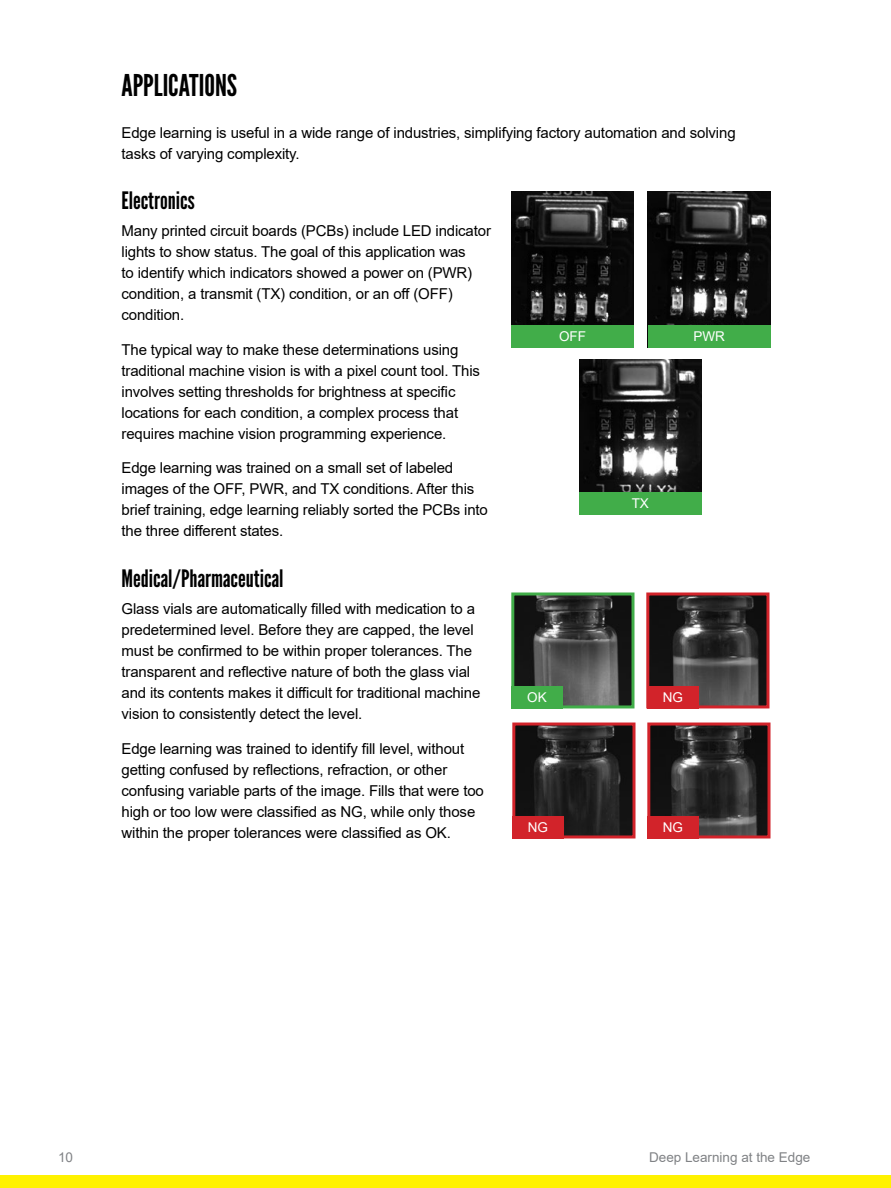
<style>
.page{position:relative;width:891px;height:1188px;background:#fff}
.page>*{position:absolute;margin:0;border:0;box-sizing:border-box;transform-origin:0 0}
.t1{font:30px "League Gothic";color:#000}
.t2{font:24px "League Gothic";color:#000}
.t3{font:15px/21px "Arial";letter-spacing:-.01em;color:#000}
.t4{font:13.5px "Arial";color:#808285}
.t5{font:13.5px "Arial";letter-spacing:-.01em;color:#fff}
</style>
<div class="page">
<img style="left:515px;top:596px;width:115px;height:108px">
<div style="left:511px;top:592px;width:123px;height:116px;border:3px solid #41ad49"></div>
<img style="left:650px;top:596px;width:116px;height:108px">
<div style="left:646px;top:592px;width:124px;height:116px;border:3px solid #d2232a"></div>
<img style="left:516px;top:727px;width:116px;height:107px">
<div style="left:512px;top:723px;width:124px;height:115px;border:3px solid #d2232a"></div>
<img style="left:651px;top:727px;width:116px;height:107px">
<div style="left:647px;top:723px;width:124px;height:115px;border:3px solid #d2232a"></div>
<div style="left:511px;top:686px;width:52px;height:22px;background:#41ad49"></div>
<div style="left:647px;top:686px;width:52px;height:22px;background:#d2232a"></div>
<div style="left:512px;top:816px;width:52px;height:22px;background:#d2232a"></div>
<div style="left:647px;top:816px;width:52px;height:22px;background:#d2232a"></div>
<img style="left:511px;top:191px;width:123px;height:134px">
<img style="left:648px;top:191px;width:123px;height:134px">
<img style="left:579px;top:359px;width:123px;height:133px">
<div style="left:511px;top:325px;width:123px;height:22px;background:#41ad49"></div>
<div style="left:648px;top:325px;width:123px;height:22px;background:#41ad49"></div>
<div style="left:579px;top:492px;width:123px;height:22px;background:#41ad49"></div>
<div style="left:0;top:1175px;width:891px;height:13px;background:#fff200"></div>
<h1 class="t1" style="left:122px;top:68px;width:117px">APPLICATIONS</h1>
<p class="t3" style="left:122px;top:122px;width:616px">Edge learning is useful in a wide range of industries, simplifying factory automation and solving tasks of varying complexity.</p>
<h2 class="t2" style="left:122px;top:186px;width:75px">Electronics</h2>
<p class="t3" style="left:122px;top:221px;width:371px">Many printed circuit boards (PCBs) include LED indicator lights to show status. The goal of this application was<br>to identify which indicators showed a power on (PWR) condition, a transmit (TX) condition, or an off (OFF) condition.</p>
<p class="t3" style="left:122px;top:339px;width:360px">The typical way to make these determinations using traditional machine vision is with a pixel count tool. This involves setting thresholds for brightness at specific locations for each condition, a complex process that requires machine vision programming experience.</p>
<p class="t3" style="left:122px;top:458px;width:368px">Edge learning was trained on a small set of labeled images of the OFF, PWR, and TX conditions. After this brief training, edge learning reliably sorted the PCBs into the three different states.</p>
<h2 class="t2" style="left:122px;top:564px;width:164px">Medical/Pharmaceutical</h2>
<p class="t3" style="left:122px;top:599px;width:360px">Glass vials are automatically filled with medication to a predetermined level. Before they are capped, the level must be confirmed to be within proper tolerances. The transparent and reflective nature of both the glass vial and its contents makes it difficult for traditional machine vision to consistently detect the level.</p>
<p class="t3" style="left:122px;top:738px;width:364px">Edge learning was trained to identify fill level, without getting confused by reflections, refraction, or other confusing variable parts of the image. Fills that were too high or too low were classified as NG, while only those within the proper tolerances were classified as OK.</p>
<p class="t5" style="left:559px;top:327px;width:28px">OFF</p>
<p class="t5" style="left:694px;top:327px;width:33px">PWR</p>
<p class="t5" style="left:632px;top:494px;width:19px">TX</p>
<p class="t5" style="left:527px;top:688px;width:21px">OK</p>
<p class="t5" style="left:663px;top:688px;width:22px">NG</p>
<p class="t5" style="left:528px;top:818px;width:22px">NG</p>
<p class="t5" style="left:663px;top:818px;width:22px">NG</p>
<p class="t4" style="left:58px;top:1148px;width:17px">10</p>
<p class="t4" style="left:649px;top:1148px;width:163px">Deep Learning at the Edge</p>
</div>
